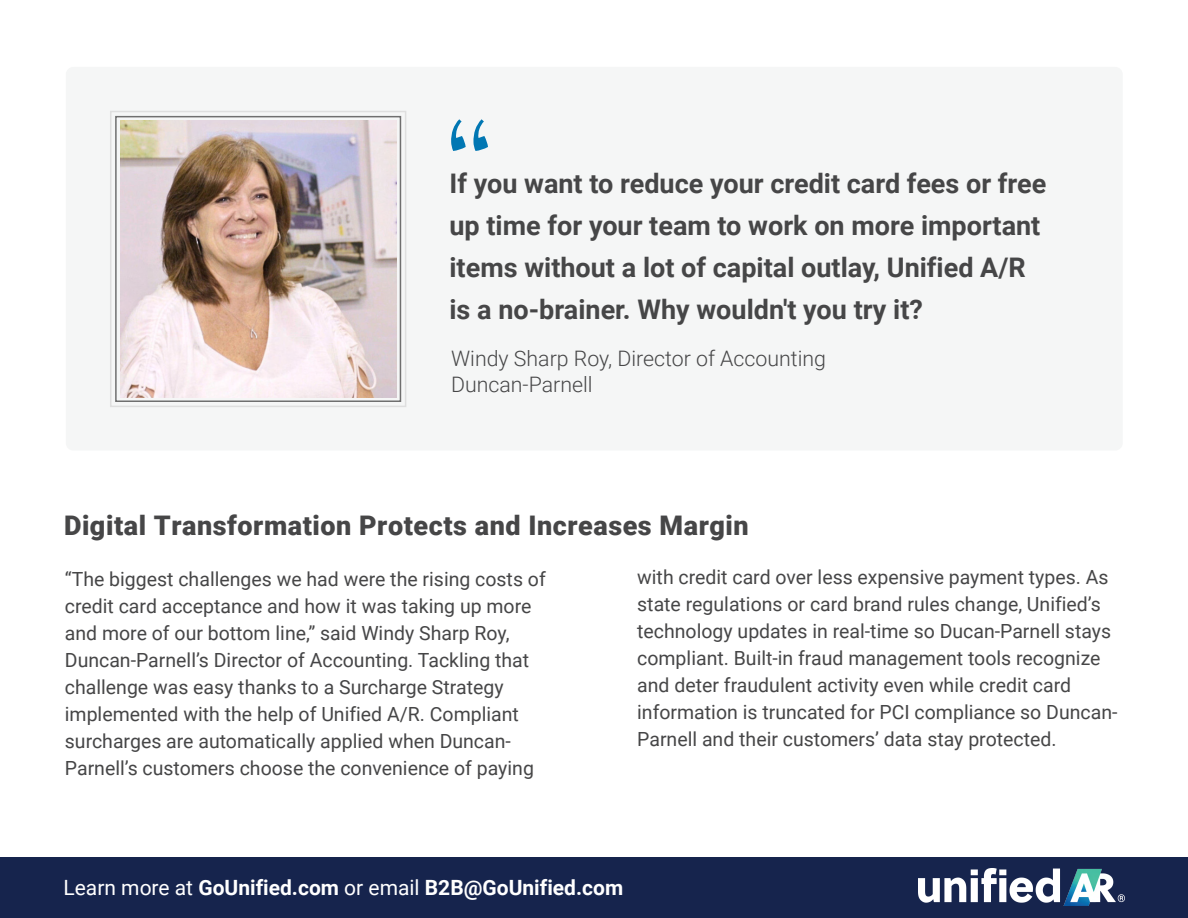
<style>
.page{position:relative;width:1188px;height:918px;background:#fff}
.page>*{position:absolute;margin:0;border:0;box-sizing:border-box;transform-origin:0 0}
.t1{font:137.7px "Junge";color:#0177b3}
.t2{font:700 27px/42px "Roboto";color:#464647}
.t3{font:900 27px "Roboto";letter-spacing:.02em;color:#464647}
.t4{font:300 21.3px/25.7px "Roboto";color:#464647}
.t5{font:700 21px "Roboto";color:#fff}
.t6{font:19.5px/27px "Roboto";color:#464647}
.s1{font-weight:400}
</style>
<div class="page">
<div style="left:66px;top:67px;width:1057px;height:384px;background:#f5f6f6;border-radius:8px"></div>
<div style="left:0;top:858px;width:1188px;height:60px;background:#16244d"></div>
<div style="left:110px;top:111px;width:296px;height:296px;border:2px solid #dfdfdf"></div>
<img style="left:120px;top:121px;width:276px;height:276px">
<div style="left:115px;top:116px;width:286px;height:286px;border:2px solid #6f6f6f"></div>
<img style="left:918px;top:869px;width:206px;height:37px">
<h1 class="t1" style="left:442px;top:90px;width:52px">“</h1>
<h2 class="t2" style="left:449px;top:162px;width:599px">If you want to reduce your credit card fees or free up time for your team to work on more important items without a lot of capital outlay, Unified A/R is a no-brainer. Why wouldn't you try it?</h2>
<p class="t4" style="left:451px;top:345px;width:377px">Windy Sharp Roy, Director of Accounting<br>Duncan-Parnell</p>
<h2 class="t3" style="left:64px;top:506px;width:686px">Digital Transformation Protects and Increases Margin</h2>
<p class="t6" style="left:65px;top:564px;width:482px">“The biggest challenges we had were the rising costs of credit card acceptance and how it was taking up more and more of our bottom line,” said Windy Sharp Roy, Duncan-Parnell’s Director of Accounting. Tackling that challenge was easy thanks to a Surcharge Strategy implemented with the help of Unified A/R. Compliant surcharges are automatically applied when Duncan-Parnell’s customers choose the convenience of paying</p>
<p class="t6" style="left:637px;top:563px;width:482px">with credit card over less expensive payment types. As state regulations or card brand rules change, Unified’s technology updates in real-time so Ducan-Parnell stays compliant. Built-in fraud management tools recognize and deter fraudulent activity even while credit card information is truncated for PCI compliance so Duncan-Parnell and their customers’ data stay protected.</p>
<p class="t5" style="left:64px;top:873px;width:561px"><span class="s1">Learn more at</span> GoUnified.com <span class="s1">or email</span> B2B@GoUnified.com</p>
</div>
